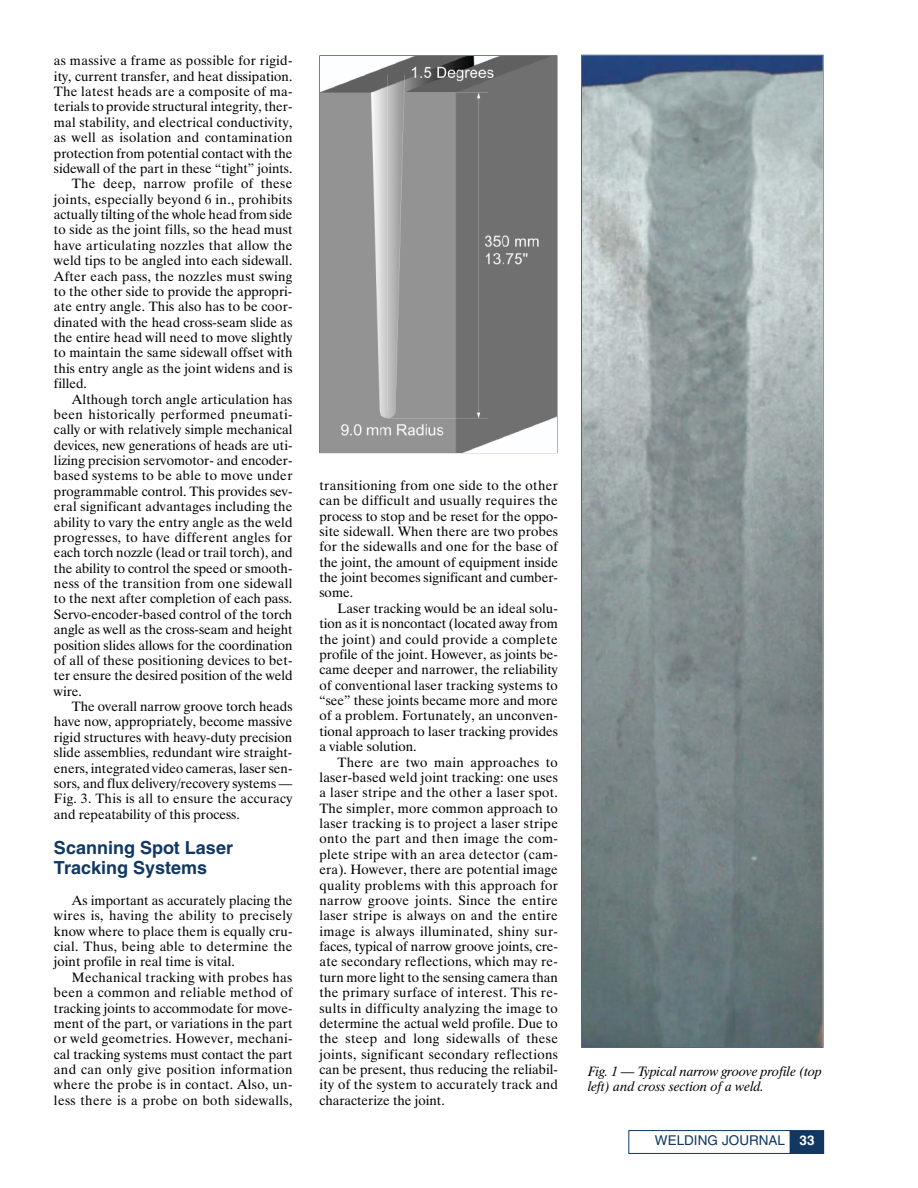
<style>
.page{position:relative;width:918px;height:1188px;background:#fff}
.page>*{position:absolute;margin:0;border:0;box-sizing:border-box;transform-origin:0 0}
.t1{font:700 18px/20px "Helvetica";color:#113863}
.t2{font:13.5px/15.5px "Dutch 801 BT";letter-spacing:.005em;color:#010202;text-align:justify}
.t3{font:13.5px "Dutch 801 BT";letter-spacing:.025em;color:#010202}
.t4{font:italic 13.5px/15px "Dutch 801 BT";color:#010202}
.t5{font:13.5px "Helvetica";color:#113863}
.s1{font-weight:700;color:#fff}
</style>
<div class="page">
<svg style="left:628px;top:1130px;width:196px;height:24px"></svg>
<img style="left:320px;top:56px;width:236px;height:396px">
<img style="left:582px;top:55px;width:193px;height:521px">
<img style="left:582px;top:576px;width:193px;height:469px">
<img style="left:775px;top:55px;width:48px;height:992px">
<img style="left:582px;top:1045px;width:194px;height:2px">
<p class="t3" style="left:54px;top:55px;width:240px">as massive a frame as possible for rigid-</p>
<p class="t2" style="left:54px;top:70px;width:240px">ity, current transfer, and heat dissipation.</p>
<p class="t3" style="left:54px;top:86px;width:240px">The latest heads are a composite of ma-</p>
<p class="t2" style="left:54px;top:100px;width:240px">terials to provide structural integrity, ther-</p>
<p class="t2" style="left:54px;top:116px;width:240px">mal stability, and electrical conductivity,</p>
<p class="t3" style="left:54px;top:132px;width:240px">as well as isolation and contamination</p>
<p class="t2" style="left:54px;top:147px;width:240px">protection from potential contact with the</p>
<p class="t2" style="left:54px;top:162px;width:240px">sidewall of the part in these “tight” joints.</p>
<p class="t3" style="left:72px;top:178px;width:222px">The deep, narrow profile of these</p>
<p class="t3" style="left:54px;top:194px;width:240px">joints, especially beyond 6 in., prohibits</p>
<p class="t2" style="left:54px;top:208px;width:240px">actually tilting of the whole head from side</p>
<p class="t2" style="left:54px;top:223px;width:240px">to side as the joint fills, so the head must</p>
<p class="t3" style="left:54px;top:240px;width:240px">have articulating nozzles that allow the</p>
<p class="t2" style="left:54px;top:254px;width:240px">weld tips to be angled into each sidewall.</p>
<p class="t3" style="left:54px;top:271px;width:240px">After each pass, the nozzles must swing</p>
<p class="t2" style="left:54px;top:285px;width:240px">to the other side to provide the appropri-</p>
<p class="t2" style="left:54px;top:300px;width:240px">ate entry angle. This also has to be coor-</p>
<p class="t2" style="left:54px;top:316px;width:240px">dinated with the head cross-seam slide as</p>
<p class="t2" style="left:54px;top:331px;width:240px">the entire head will need to move slightly</p>
<p class="t2" style="left:54px;top:346px;width:240px">to maintain the same sidewall offset with</p>
<p class="t2" style="left:54px;top:362px;width:240px">this entry angle as the joint widens and is</p>
<p class="t2" style="left:54px;top:377px;width:34px">filled.</p>
<p class="t2" style="left:72px;top:393px;width:222px">Although torch angle articulation has</p>
<p class="t3" style="left:54px;top:409px;width:240px">been historically performed pneumati-</p>
<p class="t2" style="left:54px;top:423px;width:240px">cally or with relatively simple mechanical</p>
<p class="t2" style="left:54px;top:439px;width:240px">devices, new generations of heads are uti-</p>
<p class="t2" style="left:54px;top:454px;width:240px">lizing precision servomotor- and encoder-</p>
<p class="t3" style="left:54px;top:471px;width:240px">based systems to be able to move under</p>
<p class="t2" style="left:54px;top:485px;width:240px">programmable control. This provides sev-</p>
<p class="t2" style="left:54px;top:500px;width:240px">eral significant advantages including the</p>
<p class="t2" style="left:54px;top:516px;width:240px">ability to vary the entry angle as the weld</p>
<p class="t3" style="left:54px;top:532px;width:240px">progresses, to have different angles for</p>
<p class="t2" style="left:54px;top:546px;width:240px">each torch nozzle (lead or trail torch), and</p>
<p class="t2" style="left:54px;top:562px;width:240px">the ability to control the speed or smooth-</p>
<p class="t3" style="left:54px;top:578px;width:240px">ness of the transition from one sidewall</p>
<p class="t2" style="left:54px;top:592px;width:240px">to the next after completion of each pass.</p>
<p class="t2" style="left:54px;top:608px;width:240px">Servo-encoder-based control of the torch</p>
<p class="t2" style="left:54px;top:623px;width:240px">angle as well as the cross-seam and height</p>
<p class="t2" style="left:54px;top:639px;width:240px">position slides allows for the coordination</p>
<p class="t2" style="left:54px;top:654px;width:240px">of all of these positioning devices to bet-</p>
<p class="t2" style="left:54px;top:669px;width:240px">ter ensure the desired position of the weld</p>
<p class="t2" style="left:54px;top:685px;width:30px">wire.</p>
<p class="t2" style="left:72px;top:700px;width:222px">The overall narrow groove torch heads</p>
<p class="t2" style="left:54px;top:715px;width:240px">have now, appropriately, become massive</p>
<p class="t2" style="left:54px;top:731px;width:240px">rigid structures with heavy-duty precision</p>
<p class="t2" style="left:54px;top:746px;width:240px">slide assemblies, redundant wire straight-</p>
<p class="t2" style="left:54px;top:762px;width:240px">eners, integrated video cameras, laser sen-</p>
<p class="t2" style="left:54px;top:777px;width:240px">sors, and flux delivery/recovery systems —</p>
<p class="t3" style="left:54px;top:793px;width:240px">Fig. 3. This is all to ensure the accuracy</p>
<p class="t2" style="left:54px;top:808px;width:187px">and repeatability of this process.</p>
<h1 class="t1" style="left:54px;top:840px;width:181px">Scanning Spot Laser<br>Tracking Systems</h1>
<p class="t2" style="left:54px;top:894px;width:240px;text-indent:18px">As important as accurately placing the wires is, having the ability to precisely know where to place them is equally cru&shy;cial. Thus, being able to determine the joint profile in real time is vital.</p>
<p class="t2" style="left:54px;top:971px;width:240px;text-indent:18px">Mechanical tracking with probes has been a common and reliable method of tracking joints to accommodate for move&shy;ment of the part, or variations in the part or weld geometries. However, mechani&shy;cal tracking systems must contact the part and can only give position information where the probe is in contact. Also, un&shy;less there is a probe on both sidewalls,</p>
<p class="t2" style="left:319px;top:479px;width:240px">transitioning from one side to the other can be difficult and usually requires the process to stop and be reset for the oppo&shy;site sidewall. When there are two probes for the sidewalls and one for the base of the joint, the amount of equipment inside the joint becomes significant and cumber&shy;some.</p>
<p class="t2" style="left:319px;top:602px;width:240px;text-indent:18px">Laser tracking would be an ideal solu&shy;tion as it is noncontact (located away from the joint) and could provide a complete profile of the joint. However, as joints be&shy;came deeper and narrower, the reliability of conventional laser tracking systems to “see” these joints became more and more of a problem. Fortunately, an unconven&shy;tional approach to laser tracking provides a viable solution.</p>
<p class="t2" style="left:319px;top:756px;width:240px;text-indent:18px">There are two main approaches to laser-based weld joint tracking: one uses a laser stripe and the other a laser spot.<br>The simpler, more common approach to laser tracking is to project a laser stripe onto the part and then image the com&shy;plete stripe with an area detector (cam&shy;era). However, there are potential image quality problems with this approach for narrow groove joints. Since the entire laser stripe is always on and the entire image is always illuminated, shiny sur&shy;faces, typical of narrow groove joints, cre&shy;ate secondary reflections, which may re&shy;turn more light to the sensing camera than the primary surface of interest. This re&shy;sults in difficulty analyzing the image to determine the actual weld profile. Due to the steep and long sidewalls of these joints, significant secondary reflections can be present, thus reducing the reliabil&shy;ity of the system to accurately track and characterize the joint.</p>
<p class="t4" style="left:588px;top:1065px;width:236px">Fig. 1 — Typical narrow groove profile (top left) and cross section of a weld.</p>
<p class="t5" style="left:655px;top:1136px;width:161px">WELDING JOURNAL <span class="s1">33</span></p>
</div>
